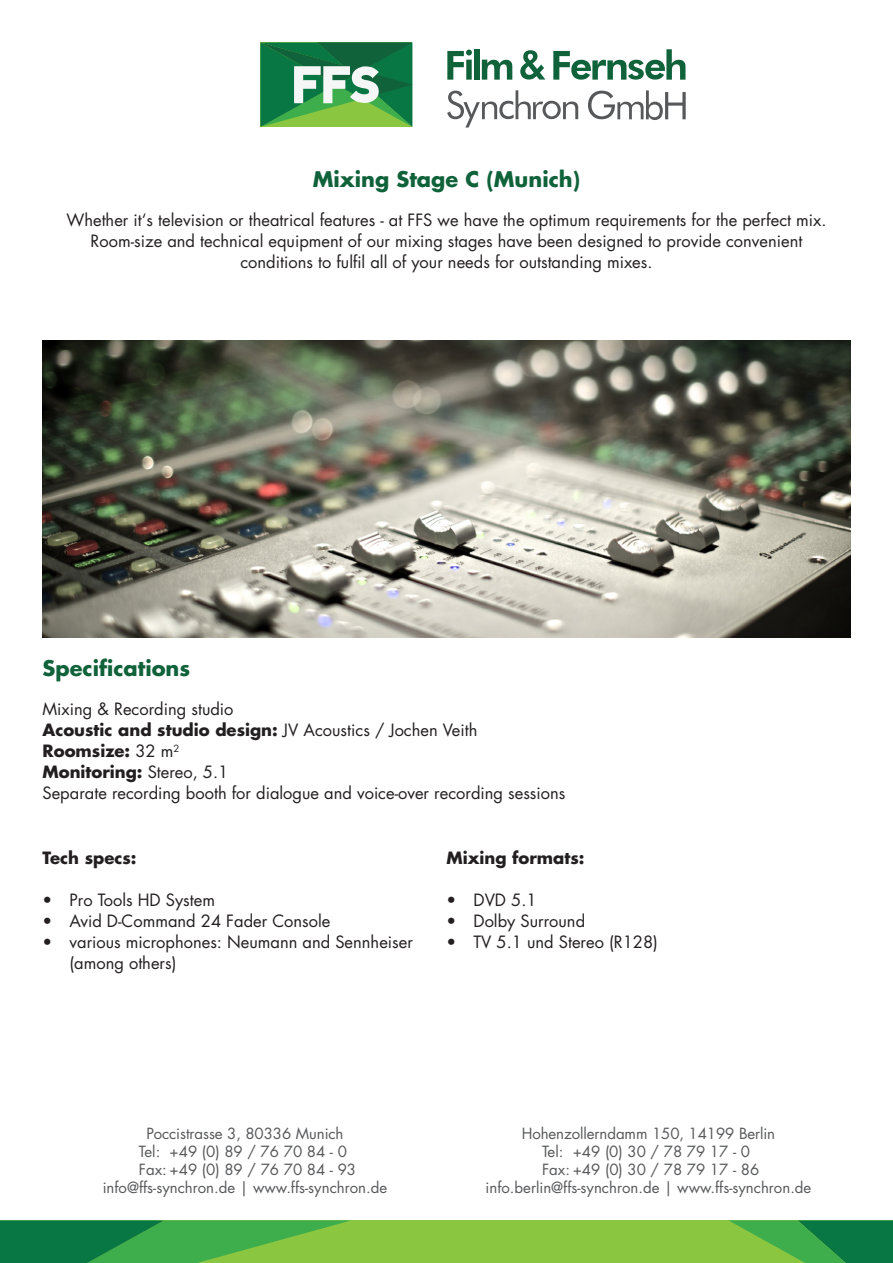
<style>
.page{position:relative;width:893px;height:1263px;background:#fff}
.page>*{position:absolute;margin:0;border:0;box-sizing:border-box;transform-origin:0 0}
.t1{font:700 21px "Futura Std";color:#10623a}
.t2{font:16.5px/21px "Futura Std";color:#231f20}
.t3{font:700 16.5px "Futura Std";color:#231f20}
.t4{font:15px/18px "Futura Std";color:#57585a;text-align:center}
.s1{font-weight:700}
</style>
<div class="page">
<svg style="left:260px;top:43px;width:153px;height:84px;background:#47985b"></svg>
<svg style="left:447px;top:50px;width:25px;height:30px"></svg>
<div style="left:474px;top:49px;width:5px;height:31px;background:#10623a"></div>
<svg style="left:482px;top:60px;width:30px;height:20px"></svg>
<svg style="left:520px;top:50px;width:25px;height:30px"></svg>
<svg style="left:553px;top:49px;width:132px;height:31px"></svg>
<svg style="left:447px;top:90px;width:131px;height:38px"></svg>
<svg style="left:588px;top:90px;width:98px;height:30px"></svg>
<div style="left:0;top:1220px;width:893px;height:43px;background:#8bc640"></div>
<svg style="left:0;top:1220px;width:351px;height:43px"></svg>
<svg style="left:729px;top:1220px;width:164px;height:43px"></svg>
<img style="left:43px;top:340px;width:807px;height:298px">
<p class="t1" style="left:313px;top:166px;width:269px">Mixing Stage C (Munich)</p>
<p class="t2" style="left:66px;top:210px;width:762px;text-align:center">Whether it‘s television or theatrical features - at FFS we have the optimum requirements for the perfect mix.<br>Room-size and technical equipment of our mixing stages have been designed to provide convenient conditions to fulfil all of your needs for outstanding mixes.</p>
<p class="t1" style="left:43px;top:655px;width:149px">Specifications</p>
<p class="t2" style="left:43px;top:699px;width:524px">Mixing &amp; Recording studio<br><span class="s1">Acoustic and studio design:</span> JV Acoustics / Jochen Veith <span class="s1">Roomsize:</span> 32 m<sup>2<br></sup><span class="s1">Monitoring:</span> Stereo, 5.1<br>Separate recording booth for dialogue and voice-over recording sessions</p>
<p class="t3" style="left:43px;top:847px;width:96px">Tech specs:</p>
<p class="t2" style="left:43px;top:890px;width:174px">• Pro Tools HD System</p>
<p class="t2" style="left:43px;top:911px;width:289px">• Avid D-Command 24 Fader Console</p>
<p class="t2" style="left:70px;top:932px;width:345px;text-indent:-27px">• various microphones: Neumann and Sennheiser (among others)</p>
<p class="t3" style="left:446px;top:847px;width:140px">Mixing formats:</p>
<p class="t2" style="left:446px;top:890px;width:92px">• DVD 5.1</p>
<p class="t2" style="left:446px;top:911px;width:140px">• Dolby Surround</p>
<p class="t2" style="left:446px;top:932px;width:213px">• TV 5.1 und Stereo (R128)</p>
<p class="t4" style="left:103px;top:1125px;width:286px">Poccistrasse 3, 80336 Munich<br>Tel: +49 (0) 89 / 76 70 84 - 0<br>Fax: +49 (0) 89 / 76 70 84 - 93 info@ffs-synchron.de | www.ffs-synchron.de</p>
<p class="t4" style="left:486px;top:1125px;width:327px">Hohenzollerndamm 150, 14199 Berlin<br>Tel: +49 (0) 30 / 78 79 17 - 0<br>Fax: +49 (0) 30 / 78 79 17 - 86 info.berlin@ffs-synchron.de | www.ffs-synchron.de</p>
</div>
